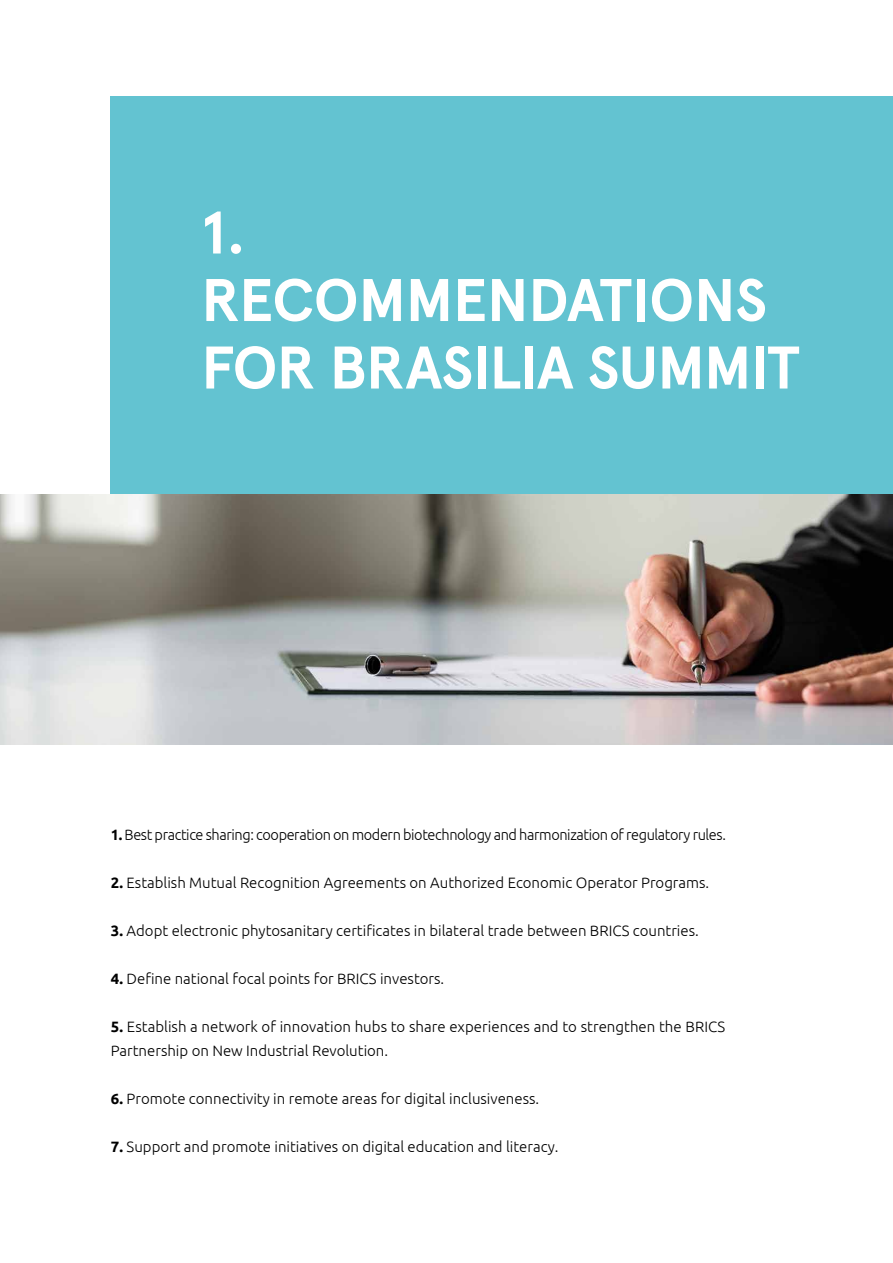
<style>
.page{position:relative;width:893px;height:1263px;background:#fff}
.page>*{position:absolute;margin:0;border:0;box-sizing:border-box;transform-origin:0 0}
.t1{font:700 60px/67.5px "Apercu Pro";letter-spacing:-.02em;color:#fff}
.t2{font:300 15px/24px "Ubuntu";color:#000}
.t3{font:300 15px "Ubuntu";letter-spacing:-.025em;color:#000}
.s1{font-weight:700}
</style>
<div class="page">
<div style="left:110px;top:96px;width:783px;height:602px;background:#63c3d1"></div>
<img style="left:0;top:494px;width:893px;height:250px">
<h1 class="t1" style="left:201px;top:197px;width:600px">1.<br>RECOMMENDATIONS<br>FOR BRASILIA SUMMIT</h1>
<p class="t3" style="left:111px;top:826px;width:617px"><span class="s1">1.</span> Best practice sharing: cooperation on modern biotechnology and harmonization of regulatory rules.</p>
<p class="t2" style="left:111px;top:870px;width:600px"><span class="s1">2.</span> Establish Mutual Recognition Agreements on Authorized Economic Operator Programs.</p>
<p class="t2" style="left:111px;top:918px;width:590px"><span class="s1">3.</span> Adopt electronic phytosanitary certificates in bilateral trade between BRICS countries.</p>
<p class="t2" style="left:111px;top:966px;width:335px"><span class="s1">4.</span> Define national focal points for BRICS investors.</p>
<p class="t2" style="left:111px;top:1014px;width:616px"><span class="s1">5.</span> Establish a network of innovation hubs to share experiences and to strengthen the BRICS<br>Partnership on New Industrial Revolution.</p>
<p class="t2" style="left:111px;top:1086px;width:430px"><span class="s1">6.</span> Promote connectivity in remote areas for digital inclusiveness.</p>
<p class="t2" style="left:111px;top:1134px;width:449px"><span class="s1">7.</span> Support and promote initiatives on digital education and literacy.</p>
</div>
